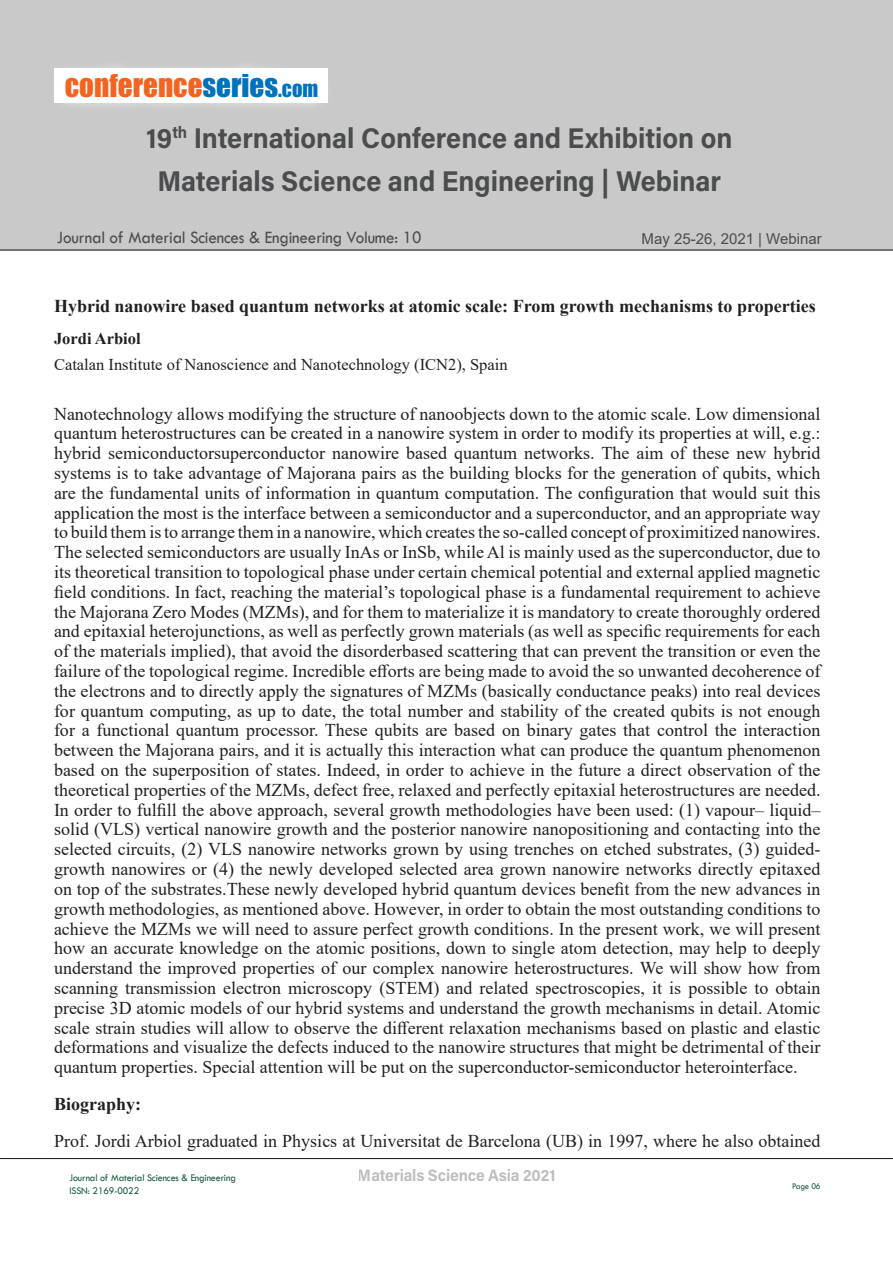
<style>
.page{position:relative;width:893px;height:1263px;background:#fff}
.page>*{position:absolute;margin:0;border:0;box-sizing:border-box;transform-origin:0 0}
.t1{font:29.1px "Impact";color:#f36421}
.t2{font:28.5px/43.5px "Acumin Variable Concept";color:#4b4c4d;text-align:center;scale:.95 1}
.t3{font:18px/19.8px "Times New Roman";color:#231f20;text-align:justify}
.t4{font:700 18px "Times New Roman";color:#231f20}
.t5{font:18px "Tw Cen";letter-spacing:-.01em;color:#4b4c4d;scale:.95 1}
.t6{font:16.5px "Times New Roman";color:#231f20}
.t7{font:16.5px "Acumin Variable Concept";letter-spacing:-.01em;color:#919396;scale:.95 1}
.t8{font:700 16.5px "Times New Roman";color:#231f20}
.t9{font:15px "Arial";color:#4b4c4d}
.t10{font:10.5px/12.8px "Tw Cen";letter-spacing:-.01em;color:#145839;scale:.95 1}
.t11{font:9px "Tw Cen";letter-spacing:-.02em;color:#145839;scale:.95 1}
.s1{color:#0072bc}
.s2{font-size:20.4px;color:#0072bc}
</style>
<div class="page">
<div style="left:0;top:0;width:893px;height:251px;background:#c9c9c9"></div>
<hr style="left:0;top:1158px;width:893px;height:1px;background:#231f20">
<hr style="left:0;top:250px;width:893px;height:1px;background:#231f20">
<svg style="left:54px;top:67px;width:274px;height:38px;background:#fbfbfb"></svg>
<h1 class="t1" style="left:65px;top:63px;width:255px">CONFERENCE<span class="s1">SERIES</span><span class="s2">.COM</span></h1>
<h2 class="t2" style="left:146px;top:115px;width:619px">19<sup>th</sup> International Conference and Exhibition on<br>Materials Science and Engineering | Webinar</h2>
<p class="t5" style="left:57px;top:227px;width:385px">Journal of Material Sciences &amp; Engineering Volume: 10</p>
<p class="t9" style="left:641px;top:228px;width:182px">May 25-26, 2021 | Webinar</p>
<p class="t4" style="left:54px;top:293px;width:763px">Hybrid nanowire based quantum networks at atomic scale: From growth mechanisms to properties</p>
<p class="t8" style="left:54px;top:326px;width:88px">Jordi Arbiol</p>
<p class="t6" style="left:54px;top:353px;width:455px">Catalan Institute of Nanoscience and Nanotechnology (ICN2), Spain</p>
<p class="t3" style="left:54px;top:403px;width:768px">Nanotechnology allows modifying the structure of nanoobjects down to the atomic scale. Low dimensional quantum heterostructures can be created in a nanowire system in order to modify its properties at will, e.g.: hybrid semiconductorsuperconductor nanowire based quantum networks. The aim of these new hybrid systems is to take advantage of Majorana pairs as the building blocks for the generation of qubits, which are the fundamental units of information in quantum computation. The configuration that would suit this application the most is the interface between a semiconductor and a superconductor, and an appropriate way to build them is to arrange them in a nanowire, which creates the so-called concept of proximitized nanowires.<br>The selected semiconductors are usually InAs or InSb, while Al is mainly used as the superconductor, due to its theoretical transition to topological phase under certain chemical potential and external applied magnetic field conditions. In fact, reaching the material’s topological phase is a fundamental requirement to achieve the Majorana Zero Modes (MZMs), and for them to materialize it is mandatory to create thoroughly ordered and epitaxial heterojunctions, as well as perfectly grown materials (as well as specific requirements for each of the materials implied), that avoid the disorderbased scattering that can prevent the transition or even the failure of the topological regime. Incredible efforts are being made to avoid the so unwanted decoherence of the electrons and to directly apply the signatures of MZMs (basically conductance peaks) into real devices for quantum computing, as up to date, the total number and stability of the created qubits is not enough for a functional quantum processor. These qubits are based on binary gates that control the interaction between the Majorana pairs, and it is actually this interaction what can produce the quantum phenomenon based on the superposition of states. Indeed, in order to achieve in the future a direct observation of the theoretical properties of the MZMs, defect free, relaxed and perfectly epitaxial heterostructures are needed.<br>In order to fulfill the above approach, several growth methodologies have been used: (1) vapour– liquid– solid (VLS) vertical nanowire growth and the posterior nanowire nanopositioning and contacting into the selected circuits, (2) VLS nanowire networks grown by using trenches on etched substrates, (3) guided&shy;growth nanowires or (4) the newly developed selected area grown nanowire networks directly epitaxed on top of the substrates.These newly developed hybrid quantum devices benefit from the new advances in growth methodologies, as mentioned above. However, in order to obtain the most outstanding conditions to achieve the MZMs we will need to assure perfect growth conditions. In the present work, we will present how an accurate knowledge on the atomic positions, down to single atom detection, may help to deeply understand the improved properties of our complex nanowire heterostructures. We will show how from scanning transmission electron microscopy (STEM) and related spectroscopies, it is possible to obtain precise 3D atomic models of our hybrid systems and understand the growth mechanisms in detail. Atomic scale strain studies will allow to observe the different relaxation mechanisms based on plastic and elastic deformations and visualize the defects induced to the nanowire structures that might be detrimental of their quantum properties. Special attention will be put on the superconductor-semiconductor heterointerface.</p>
<p class="t4" style="left:54px;top:1091px;width:89px">Biography:</p>
<p class="t3" style="left:54px;top:1130px;width:768px">Prof. Jordi Arbiol graduated in Physics at Universitat de Barcelona (UB) in 1997, where he also obtained</p>
<p class="t10" style="left:69px;top:1171px;width:177px">Journal of Material Sciences &amp; Engineering<br>ISSN: 2169-0022</p>
<p class="t7" style="left:358px;top:1164px;width:210px">Materials Science Asia 2021</p>
<p class="t11" style="left:792px;top:1181px;width:32px">Page 06</p>
</div>
